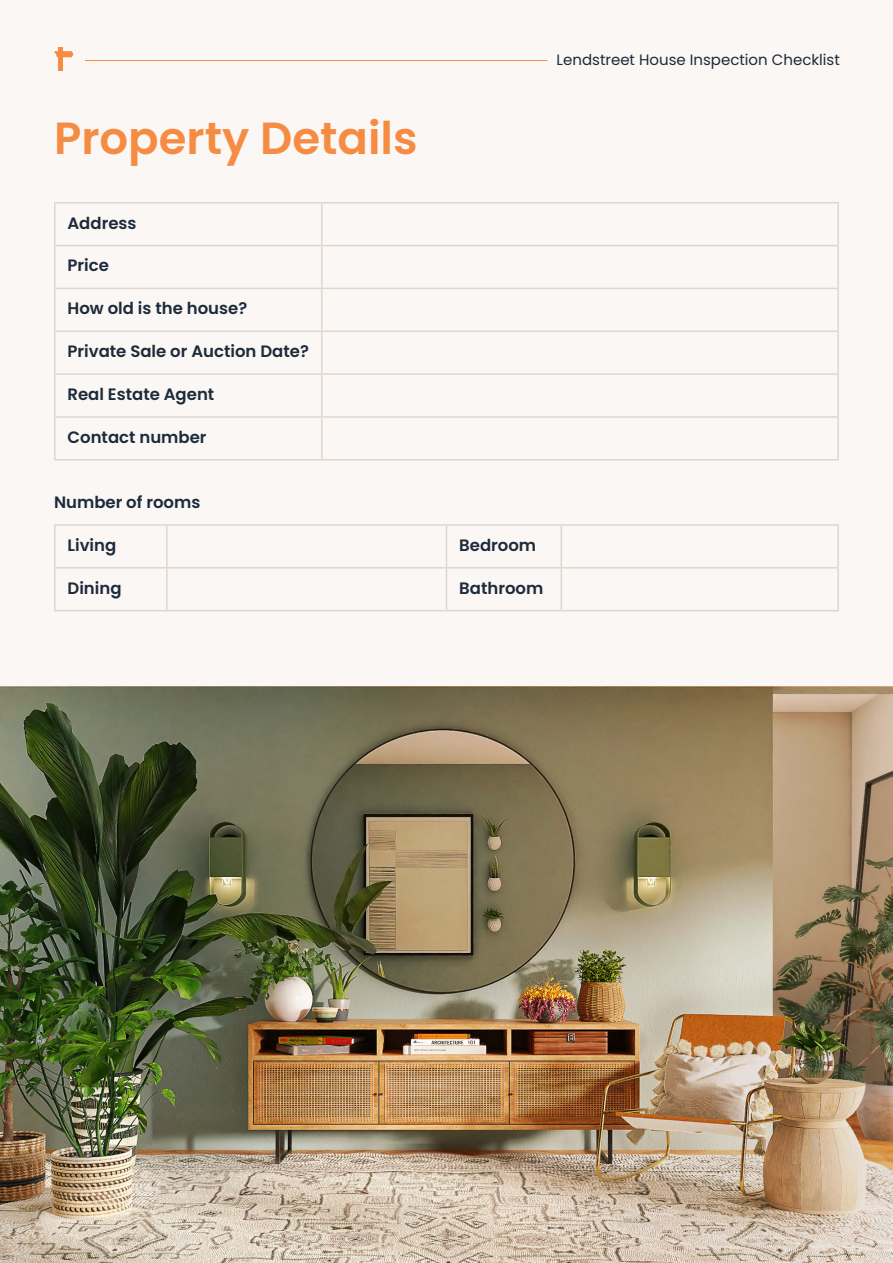
<style>
.page{position:relative;width:893px;height:1263px;background:#faf7f5}
.page>*{position:absolute;margin:0;border:0;box-sizing:border-box;transform-origin:0 0}
.t1{font:600 45px "Poppins";color:#f68c43}
.t2{font:600 16.5px "Poppins";color:#1c2a3a}
.t3{font:15px "Poppins";color:#1c2a3a}
</style>
<div class="page">
<hr style="left:85px;top:60px;width:462px;height:1px;background:#f68c43">
<hr style="left:59px;top:47px;width:4px;height:23px;background:#f68c43">
<svg style="left:54px;top:51px;width:19px;height:6px"></svg>
<hr style="left:54px;top:202px;width:268px;height:1px;background:#dfd6d0">
<hr style="left:54px;top:203px;width:2px;height:42px;background:#dfd6d0">
<hr style="left:322px;top:202px;width:517px;height:1px;background:#dfd6d0">
<hr style="left:321px;top:203px;width:1px;height:42px;background:#dfd6d0">
<hr style="left:837px;top:203px;width:2px;height:42px;background:#dfd6d0">
<hr style="left:54px;top:245px;width:268px;height:1px;background:#dfd6d0">
<hr style="left:54px;top:246px;width:2px;height:42px;background:#dfd6d0">
<hr style="left:322px;top:245px;width:517px;height:1px;background:#dfd6d0">
<hr style="left:321px;top:246px;width:1px;height:42px;background:#dfd6d0">
<hr style="left:837px;top:246px;width:2px;height:42px;background:#dfd6d0">
<hr style="left:54px;top:288px;width:268px;height:1px;background:#dfd6d0">
<hr style="left:54px;top:289px;width:2px;height:41px;background:#dfd6d0">
<hr style="left:322px;top:288px;width:517px;height:1px;background:#dfd6d0">
<hr style="left:321px;top:289px;width:1px;height:41px;background:#dfd6d0">
<hr style="left:837px;top:289px;width:2px;height:41px;background:#dfd6d0">
<hr style="left:54px;top:330px;width:268px;height:2px;background:#dfd6d0">
<hr style="left:54px;top:332px;width:2px;height:41px;background:#dfd6d0">
<hr style="left:322px;top:330px;width:517px;height:2px;background:#dfd6d0">
<hr style="left:321px;top:332px;width:1px;height:41px;background:#dfd6d0">
<hr style="left:837px;top:332px;width:2px;height:41px;background:#dfd6d0">
<hr style="left:54px;top:373px;width:268px;height:2px;background:#dfd6d0">
<hr style="left:54px;top:375px;width:2px;height:41px;background:#dfd6d0">
<hr style="left:322px;top:373px;width:517px;height:2px;background:#dfd6d0">
<hr style="left:321px;top:375px;width:1px;height:41px;background:#dfd6d0">
<hr style="left:837px;top:375px;width:2px;height:41px;background:#dfd6d0">
<hr style="left:54px;top:416px;width:268px;height:2px;background:#dfd6d0">
<hr style="left:54px;top:418px;width:2px;height:41px;background:#dfd6d0">
<hr style="left:322px;top:416px;width:517px;height:2px;background:#dfd6d0">
<hr style="left:321px;top:418px;width:1px;height:41px;background:#dfd6d0">
<hr style="left:837px;top:418px;width:2px;height:41px;background:#dfd6d0">
<hr style="left:54px;top:459px;width:268px;height:1px;background:#dfd6d0">
<hr style="left:322px;top:459px;width:517px;height:1px;background:#dfd6d0">
<hr style="left:54px;top:524px;width:113px;height:2px;background:#dfd6d0">
<hr style="left:54px;top:526px;width:2px;height:41px;background:#dfd6d0">
<hr style="left:167px;top:524px;width:279px;height:2px;background:#dfd6d0">
<hr style="left:166px;top:526px;width:2px;height:41px;background:#dfd6d0">
<hr style="left:446px;top:524px;width:115px;height:2px;background:#dfd6d0">
<hr style="left:446px;top:526px;width:1px;height:41px;background:#dfd6d0">
<hr style="left:561px;top:524px;width:278px;height:2px;background:#dfd6d0">
<hr style="left:561px;top:526px;width:1px;height:41px;background:#dfd6d0">
<hr style="left:837px;top:526px;width:2px;height:41px;background:#dfd6d0">
<hr style="left:54px;top:567px;width:113px;height:1px;background:#dfd6d0">
<hr style="left:54px;top:568px;width:2px;height:42px;background:#dfd6d0">
<hr style="left:167px;top:567px;width:279px;height:1px;background:#dfd6d0">
<hr style="left:166px;top:568px;width:2px;height:42px;background:#dfd6d0">
<hr style="left:446px;top:567px;width:115px;height:1px;background:#dfd6d0">
<hr style="left:446px;top:568px;width:1px;height:42px;background:#dfd6d0">
<hr style="left:561px;top:567px;width:278px;height:1px;background:#dfd6d0">
<hr style="left:561px;top:568px;width:1px;height:42px;background:#dfd6d0">
<hr style="left:837px;top:568px;width:2px;height:42px;background:#dfd6d0">
<hr style="left:54px;top:610px;width:113px;height:1px;background:#dfd6d0">
<hr style="left:167px;top:610px;width:279px;height:1px;background:#dfd6d0">
<hr style="left:446px;top:610px;width:115px;height:1px;background:#dfd6d0">
<hr style="left:561px;top:610px;width:278px;height:1px;background:#dfd6d0">
<img style="left:0;top:687px;width:893px;height:576px">
<svg style="left:713px;top:1193px;width:9px;height:16px"></svg>
<svg style="left:735px;top:1194px;width:15px;height:14px"></svg>
<svg style="left:762px;top:1192px;width:15px;height:15px"></svg>
<svg style="left:789px;top:1194px;width:17px;height:14px"></svg>
<svg style="left:819px;top:1195px;width:18px;height:12px"></svg>
<h1 class="t1" style="left:54px;top:112px;width:365px">Property Details</h1>
<p class="t2" style="left:68px;top:213px;width:71px">Address</p>
<p class="t2" style="left:68px;top:256px;width:43px">Price</p>
<p class="t2" style="left:68px;top:299px;width:181px">How old is the house?</p>
<p class="t2" style="left:68px;top:342px;width:243px">Private Sale or Auction Date?</p>
<p class="t2" style="left:68px;top:385px;width:148px">Real Estate Agent</p>
<p class="t2" style="left:68px;top:427px;width:141px">Contact number</p>
<p class="t3" style="left:557px;top:51px;width:285px">Lendstreet House Inspection Checklist</p>
<p class="t2" style="left:54px;top:492px;width:148px">Number of rooms</p>
<p class="t2" style="left:68px;top:535px;width:50px">Living</p>
<p class="t2" style="left:459px;top:535px;width:78px">Bedroom</p>
<p class="t2" style="left:68px;top:578px;width:56px">Dining</p>
<p class="t2" style="left:459px;top:578px;width:86px">Bathroom</p>
</div>
